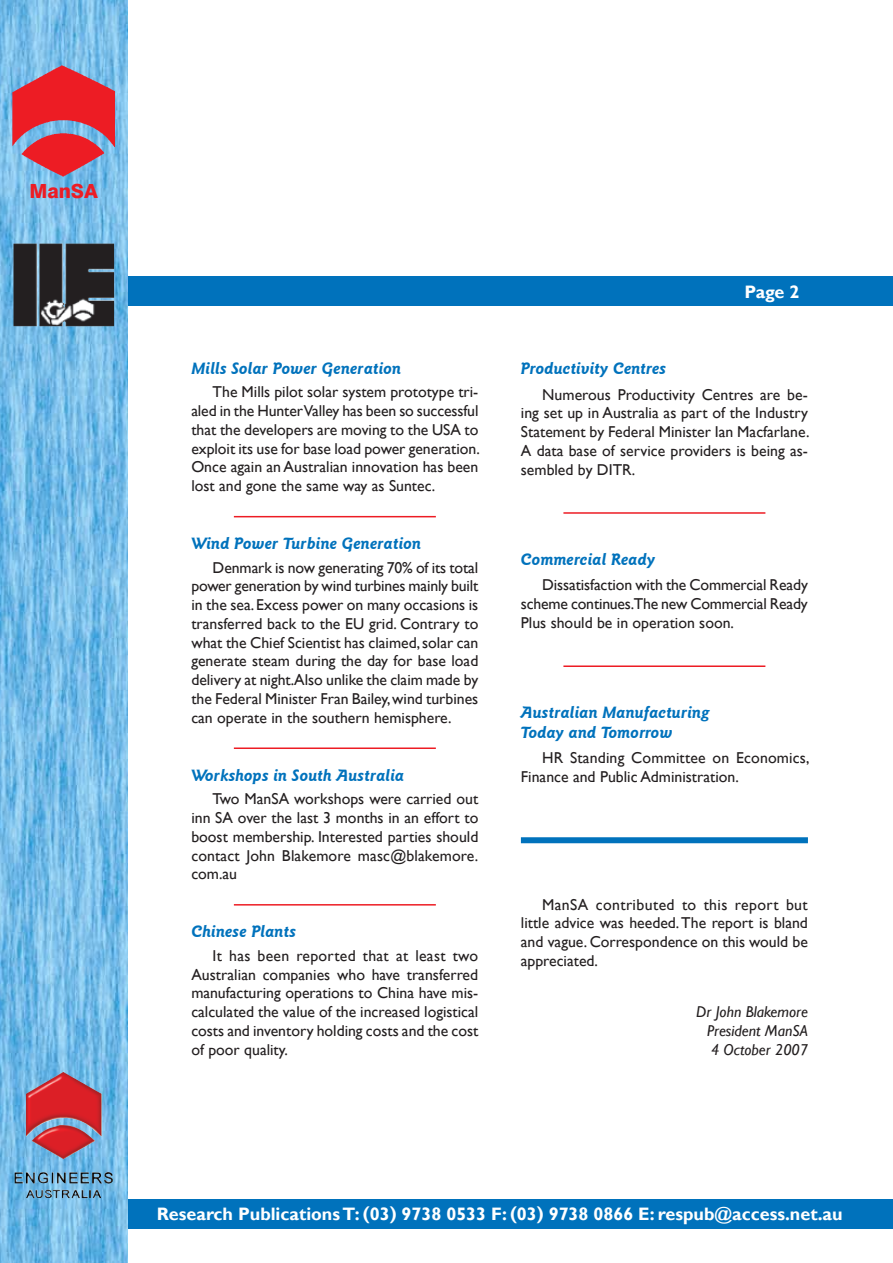
<style>
.page{position:relative;width:893px;height:1263px;background:#fff}
.page>*{position:absolute;margin:0;border:0;box-sizing:border-box;transform-origin:0 0}
.t1{font:800 19.5px "Swiss 721 BT";color:#ed1c24}
.t2{font:700 18px "Gill Sans";color:#fff}
.t3{font:italic 700 16.5px/19.5px "Goudy Sans IT Cby BT";color:#0072bc}
.t4{font:15.75px/18.8px "Gill Sans";color:#231f20;text-align:justify}
.t5{font:italic 15.75px/18.8px "Gill Sans";color:#231f20;text-align:justify}
</style>
<div class="page">
<div style="left:115px;top:276px;width:778px;height:30px;background:#0072bc"></div>
<div style="left:115px;top:1199px;width:778px;height:30px;background:#0072bc"></div>
<img style="left:0;top:0;width:128px;height:1263px">
<img style="left:13px;top:244px;width:101px;height:82px">
<img style="left:15px;top:1072px;width:98px;height:126px">
<img style="left:13px;top:65px;width:102px;height:112px">
<hr style="left:234px;top:516px;width:202px;height:1px;background:#ed1c24">
<hr style="left:234px;top:747px;width:202px;height:2px;background:#ed1c24">
<hr style="left:234px;top:904px;width:202px;height:1px;background:#ed1c24">
<hr style="left:563px;top:512px;width:202px;height:2px;background:#ed1c24">
<hr style="left:563px;top:665px;width:202px;height:2px;background:#ed1c24">
<div style="left:521px;top:837px;width:287px;height:6px;background:#0072bc"></div>
<p class="t1" style="left:29px;top:179px;width:70px">ManSA</p>
<p class="t3" style="left:191px;top:359px;width:212px">Mills Solar Power Generation</p>
<p class="t4" style="left:191px;top:383px;width:290px;text-indent:21px">The Mills pilot solar system prototype tri&shy;aled in the Hunter Valley has been so successful that the developers are moving to the USA to exploit its use for base load power generation.<br>Once again an Australian innovation has been lost and gone the same way as Suntec.</p>
<p class="t3" style="left:191px;top:534px;width:232px">Wind Power Turbine Generation</p>
<p class="t4" style="left:191px;top:558px;width:289px;text-indent:21px">Denmark is now generating 70% of its total power generation by wind turbines mainly built in the sea. Excess power on many occasions is transferred back to the EU grid. Contrary to what the Chief Scientist has claimed, solar can generate steam during the day for base load delivery at night.Also unlike the claim made by the Federal Minister Fran Bailey, wind turbines can operate in the southern hemisphere.</p>
<p class="t3" style="left:191px;top:765px;width:215px">Workshops in South Australia</p>
<p class="t4" style="left:191px;top:790px;width:289px;text-indent:21px">Two ManSA workshops were carried out inn SA over the last 3 months in an effort to boost membership. Interested parties should contact John Blakemore masc@blakemore. com.au</p>
<p class="t3" style="left:191px;top:922px;width:106px">Chinese Plants</p>
<p class="t4" style="left:191px;top:946px;width:289px;text-indent:21px">It has been reported that at least two Australian companies who have transferred manufacturing operations to China have mis&shy;calculated the value of the increased logistical costs and inventory holding costs and the cost of poor quality.</p>
<p class="t2" style="left:744px;top:281px;width:56px">Page 2</p>
<p class="t3" style="left:521px;top:359px;width:147px">Productivity Centres</p>
<p class="t4" style="left:521px;top:385px;width:290px;text-indent:21px">Numerous Productivity Centres are be&shy;ing set up in Australia as part of the Industry Statement by Federal Minister Ian Macfarlane.<br>A data base of service providers is being as&shy;sembled by DITR.</p>
<p class="t3" style="left:521px;top:549px;width:136px">Commercial Ready</p>
<p class="t4" style="left:521px;top:576px;width:288px;text-indent:21px">Dissatisfaction with the Commercial Ready scheme continues.The new Commercial Ready Plus should be in operation soon.</p>
<p class="t3" style="left:521px;top:702px;width:191px">Australian Manufacturing<br>Today and Tomorrow</p>
<p class="t4" style="left:521px;top:749px;width:290px;text-indent:21px">HR Standing Committee on Economics,<br>Finance and Public Administration.</p>
<p class="t4" style="left:521px;top:895px;width:289px;text-indent:21px">ManSA contributed to this report but little advice was heeded. The report is bland and vague. Correspondence on this would be appreciated.</p>
<p class="t5" style="left:707px;top:1003px;width:102px;text-indent:-11px">Dr John Blakemore President ManSA 4 October 2007</p>
<p class="t2" style="left:157px;top:1203px;width:687px">Research Publications T: (03) 9738 0533 F: (03) 9738 0866 E: respub@access.net.au</p>
</div>
